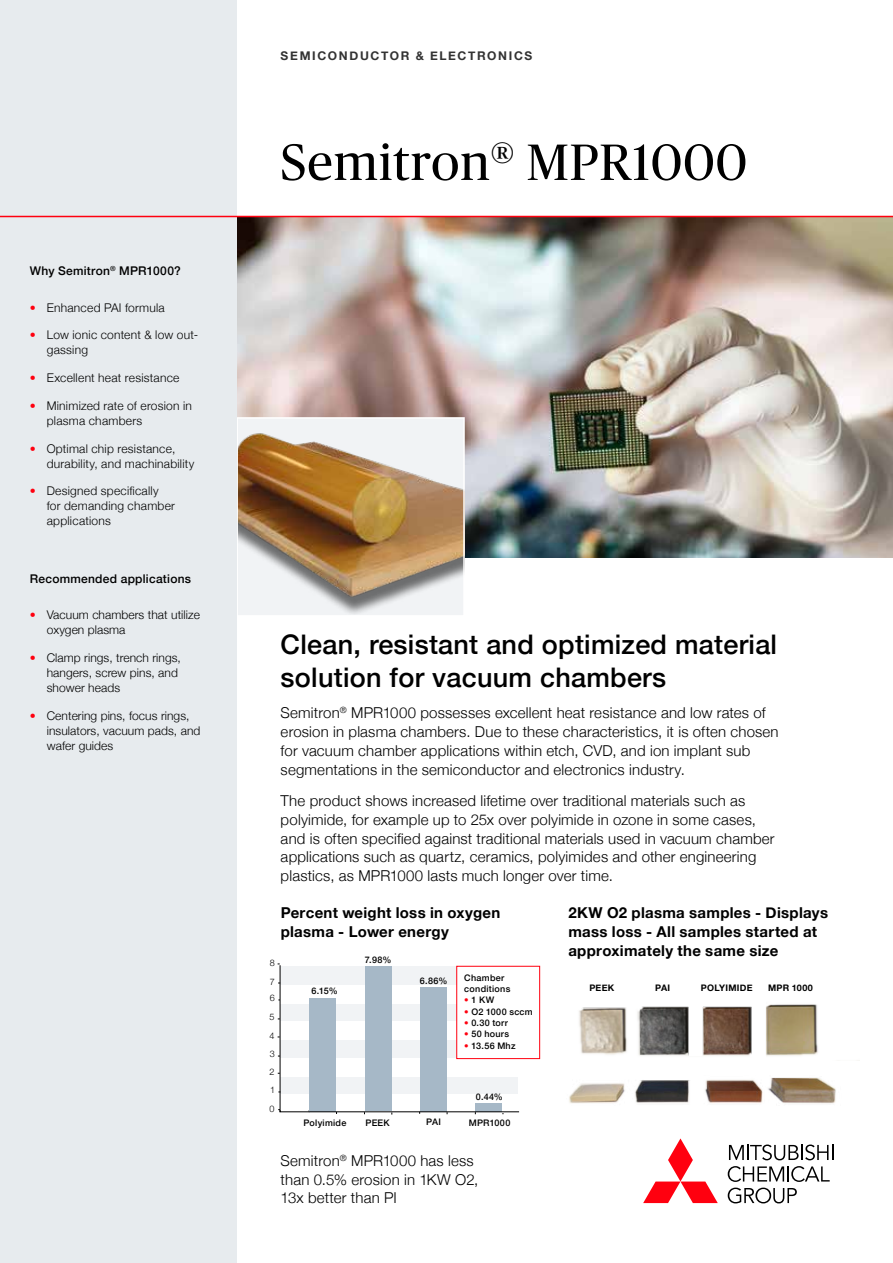
<style>
.page{position:relative;width:893px;height:1263px;background:#fff}
.page>*{position:absolute;margin:0;border:0;box-sizing:border-box;transform-origin:0 0}
.t1{font:51px "Publico";letter-spacing:.015em;color:#000}
.t2{font:500 27px/33px "Helvetica Neue";letter-spacing:.01em;color:#000}
.t3{font:300 15px/18.8px "Helvetica Neue";letter-spacing:.01em;color:#000}
.t4{font:700 15px/18.8px "Helvetica Neue";letter-spacing:.02em;color:#000}
.t5{font:300 12px/15px "Helvetica Neue";letter-spacing:.015em;color:#000}
.t6{font:500 12px "Helvetica Neue";letter-spacing:.02em;color:#000}
.t7{font:700 12px "Helvetica Neue";letter-spacing:.135em;color:#323232}
.t8{font:500 9px/10.8px "Helvetica Neue";letter-spacing:.03em;color:#000}
.t9{font:700 9px "Helvetica Neue";letter-spacing:.035em;color:#000}
.t10{font:300 9px/18.1px "Helvetica Neue";color:#000}
.s1{color:#ff000f}
</style>
<div class="page">
<img style="left:236px;top:217px;width:657px;height:340px">
<img style="left:239px;top:420px;width:223px;height:194px">
<div style="left:236px;top:417px;width:229px;height:200px;border:2px solid #fff"></div>
<img style="left:539px;top:1000px;width:279px;height:60px">
<img style="left:569px;top:1077px;width:267px;height:27px">
<div style="left:0;top:0;width:236px;height:1263px;background:#e7ebee"></div>
<hr style="left:0;top:216px;width:893px;height:1px;background:#ff000f">
<svg style="left:278px;top:964px;width:242px;height:150px"></svg>
<div style="left:456px;top:966px;width:84px;height:93px;background:#fff;border:1px solid #ff000f"></div>
<svg style="left:643px;top:1138px;width:75px;height:65px"></svg>
<svg style="left:729px;top:1144px;width:104px;height:16px"></svg>
<svg style="left:728px;top:1166px;width:102px;height:37px"></svg>
<p class="t6" style="left:30px;top:261px;width:153px">Why Semitron<sup>®</sup> MPR1000?</p>
<p class="t5" style="left:30px;top:299px;width:137px"><span class="s1">•</span> Enhanced PAI formula</p>
<p class="t5" style="left:47px;top:327px;width:153px;text-indent:-17px"><span class="s1">•</span> Low ionic content &amp; low out&shy;gassing</p>
<p class="t5" style="left:30px;top:369px;width:151px"><span class="s1">•</span> Excellent heat resistance</p>
<p class="t5" style="left:47px;top:397px;width:147px;text-indent:-17px"><span class="s1">•</span> Minimized rate of erosion in plasma chambers</p>
<p class="t5" style="left:47px;top:440px;width:149px;text-indent:-17px"><span class="s1">•</span> Optimal chip resistance, durability, and machinability</p>
<p class="t5" style="left:47px;top:483px;width:130px;text-indent:-17px"><span class="s1">•</span> Designed specifically for demanding chamber applications</p>
<p class="t6" style="left:30px;top:569px;width:163px">Recommended applications</p>
<p class="t5" style="left:47px;top:607px;width:155px;text-indent:-17px"><span class="s1">•</span> Vacuum chambers that utilize oxygen plasma</p>
<p class="t5" style="left:47px;top:649px;width:136px;text-indent:-17px"><span class="s1">•</span> Clamp rings, trench rings, hangers, screw pins, and shower heads</p>
<p class="t5" style="left:47px;top:707px;width:155px;text-indent:-17px"><span class="s1">•</span> Centering pins, focus rings, insulators, vacuum pads, and wafer guides</p>
<p class="t7" style="left:281px;top:46px;width:253px">SEMICONDUCTOR &amp; ELECTRONICS</p>
<h1 class="t1" style="left:281px;top:134px;width:468px">Semitron<sup>®</sup> MPR1000</h1>
<h2 class="t2" style="left:281px;top:625px;width:498px">Clean, resistant and optimized material solution for vacuum chambers</h2>
<p class="t3" style="left:281px;top:702px;width:499px">Semitron<sup>®</sup> MPR1000 possesses excellent heat resistance and low rates of erosion in plasma chambers. Due to these characteristics, it is often chosen for vacuum chamber applications within etch, CVD, and ion implant sub segmentations in the semiconductor and electronics industry.</p>
<p class="t3" style="left:281px;top:790px;width:495px">The product shows increased lifetime over traditional materials such as polyimide, for example up to 25x over polyimide in ozone in some cases, and is often specified against traditional materials used in vacuum chamber applications such as quartz, ceramics, polyimides and other engineering plastics, as MPR1000 lasts much longer over time.</p>
<p class="t4" style="left:281px;top:904px;width:221px">Percent weight loss in oxygen plasma - Lower energy</p>
<p class="t4" style="left:568px;top:904px;width:261px">2KW O2 plasma samples - Displays mass loss - All samples started at approximately the same size</p>
<p class="t8" style="left:365px;top:954px;width:28px">7.98%</p>
<p class="t10" style="left:270px;top:953px;width:7px">8<br>7</p>
<p class="t8" style="left:464px;top:972px;width:48px">Chamber conditions</p>
<p class="t8" style="left:464px;top:994px;width:31px"><span class="s1">•</span> 1 KW</p>
<p class="t8" style="left:464px;top:1005px;width:70px"><span class="s1">•</span> O2 1000 sccm</p>
<p class="t8" style="left:464px;top:1016px;width:45px"><span class="s1">•</span> 0.30 torr</p>
<p class="t8" style="left:464px;top:1028px;width:46px"><span class="s1">•</span> 50 hours</p>
<p class="t8" style="left:464px;top:1039px;width:53px"><span class="s1">•</span> 13.56 Mhz</p>
<p class="t8" style="left:420px;top:974px;width:29px">6.86%</p>
<p class="t9" style="left:589px;top:981px;width:27px">PEEK</p>
<p class="t9" style="left:655px;top:981px;width:17px">PAI</p>
<p class="t9" style="left:701px;top:981px;width:53px">POLYIMIDE</p>
<p class="t9" style="left:768px;top:981px;width:46px">MPR 1000</p>
<p class="t8" style="left:312px;top:985px;width:28px">6.15%</p>
<p class="t10" style="left:270px;top:988px;width:7px">6</p>
<p class="t10" style="left:269px;top:1026px;width:7px">4</p>
<p class="t10" style="left:269px;top:1007px;width:7px">5</p>
<p class="t10" style="left:270px;top:1044px;width:7px">3</p>
<p class="t10" style="left:269px;top:1062px;width:7px">2</p>
<p class="t10" style="left:270px;top:1080px;width:7px">1</p>
<p class="t10" style="left:270px;top:1099px;width:7px">0</p>
<p class="t8" style="left:303px;top:1116px;width:45px">Polyimide</p>
<p class="t8" style="left:476px;top:1090px;width:29px">0.44%</p>
<p class="t8" style="left:365px;top:1116px;width:26px">PEEK</p>
<p class="t8" style="left:426px;top:1116px;width:16px">PAI</p>
<p class="t8" style="left:469px;top:1116px;width:43px">MPR1000</p>
<p class="t3" style="left:281px;top:1150px;width:199px">Semitron<sup>®</sup> MPR1000 has less than 0.5% erosion in 1KW O2,<br>13x better than PI</p>
</div>
